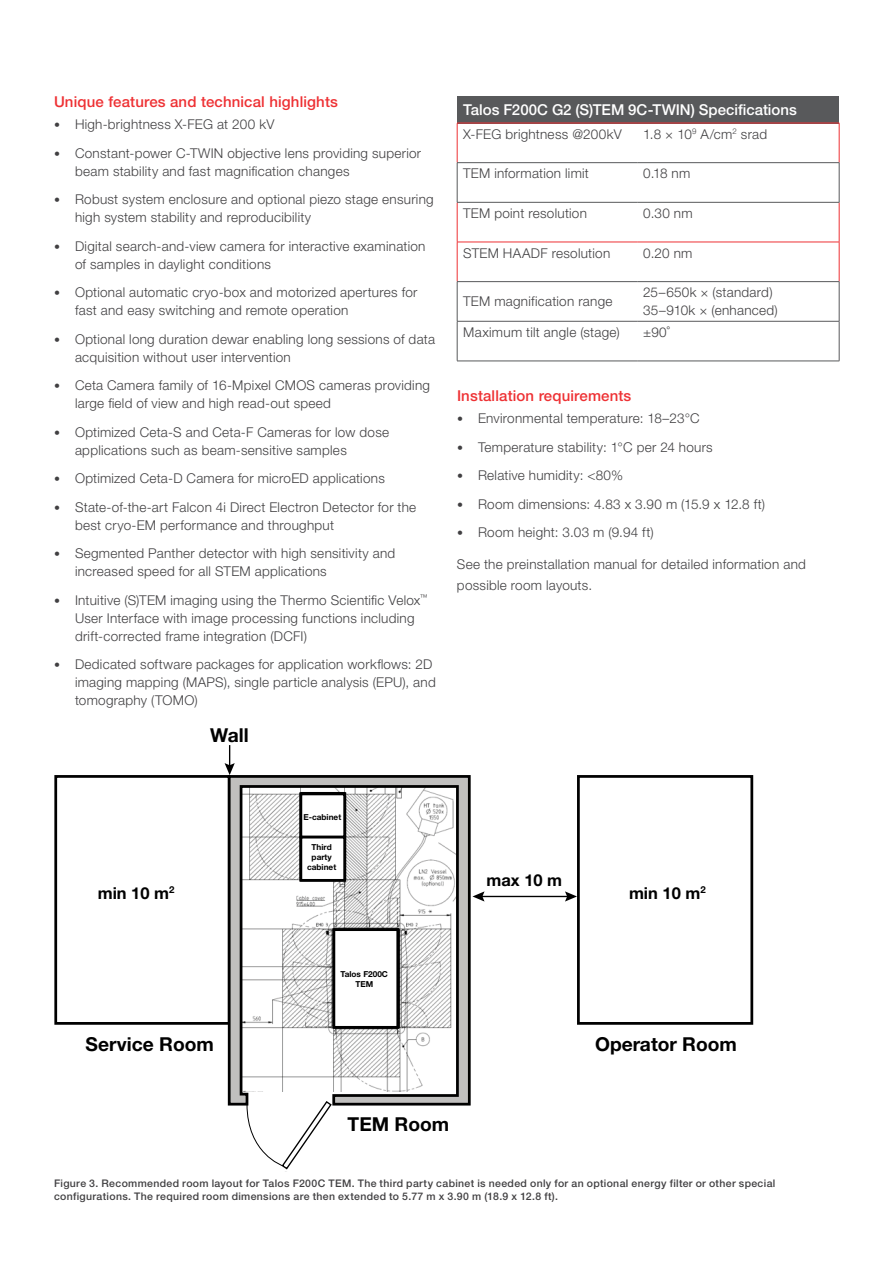
<style>
.page{position:relative;width:893px;height:1263px;background:#fff}
.page>*{position:absolute;margin:0;border:0;box-sizing:border-box;transform-origin:0 0}
.t1{font:700 19.2px "Helvetica Neue LTW1 G";color:#000}
.t2{font:700 16.5px "Helvetica Neue LTW1 G";color:#000}
.t3{font:500 15px "Helvetica Neue LTW1 G";letter-spacing:.01em;color:#ee3134}
.t4{font:500 15px "Helvetica Neue LTW1 G";color:#fff}
.t5{font:300 13.5px/18px "Helvetica Neue LTW1 G";letter-spacing:.02em;color:#414042}
.t6{font:500 10.5px/12.6px "Helvetica Neue LTW1 G";letter-spacing:.03em;color:#414042}
.t7{font:700 8.25px/9.9px "Helvetica Neue LTW1 G";color:#000;text-align:center}
.s1{font-size:12px}
</style>
<div class="page">
<div style="left:457px;top:96px;width:382px;height:27px;background:#58595b"></div>
<hr style="left:457px;top:123px;width:180px;height:1px;background:#ee3134">
<hr style="left:457px;top:123px;width:1px;height:39px;background:#ee3134">
<hr style="left:637px;top:123px;width:202px;height:1px;background:#ee3134">
<hr style="left:839px;top:123px;width:1px;height:39px;background:#ee3134">
<hr style="left:457px;top:202px;width:1px;height:40px;background:#ee3134">
<hr style="left:839px;top:202px;width:1px;height:40px;background:#ee3134">
<hr style="left:457px;top:242px;width:180px;height:1px;background:#ee3134">
<hr style="left:457px;top:242px;width:1px;height:39px;background:#ee3134">
<hr style="left:637px;top:242px;width:202px;height:1px;background:#ee3134">
<hr style="left:839px;top:242px;width:1px;height:39px;background:#ee3134">
<hr style="left:457px;top:162px;width:180px;height:1px;background:#58595b">
<hr style="left:457px;top:163px;width:1px;height:39px;background:#58595b">
<hr style="left:637px;top:162px;width:202px;height:1px;background:#58595b">
<hr style="left:839px;top:163px;width:1px;height:39px;background:#58595b">
<hr style="left:457px;top:202px;width:180px;height:1px;background:#58595b">
<hr style="left:637px;top:202px;width:202px;height:1px;background:#58595b">
<hr style="left:457px;top:281px;width:180px;height:1px;background:#58595b">
<hr style="left:457px;top:282px;width:1px;height:39px;background:#58595b">
<hr style="left:637px;top:281px;width:202px;height:1px;background:#58595b">
<hr style="left:839px;top:282px;width:1px;height:39px;background:#58595b">
<hr style="left:457px;top:321px;width:180px;height:1px;background:#58595b">
<hr style="left:457px;top:321px;width:1px;height:40px;background:#58595b">
<hr style="left:637px;top:321px;width:202px;height:1px;background:#58595b">
<hr style="left:839px;top:321px;width:1px;height:40px;background:#58595b">
<hr style="left:457px;top:361px;width:180px;height:1px;background:#58595b">
<hr style="left:637px;top:361px;width:202px;height:1px;background:#58595b">
<div style="left:54px;top:775px;width:177px;height:250px;border:3px solid #000"></div>
<div style="left:577px;top:775px;width:176px;height:250px;border:3px solid #000"></div>
<svg style="left:226px;top:775px;width:245px;height:331px"></svg>
<div style="left:301px;top:794px;width:44px;height:43px;background:#fff"></div>
<div style="left:299px;top:792px;width:47px;height:46px;border:3px solid #000"></div>
<div style="left:301px;top:837px;width:44px;height:43px;background:#fff"></div>
<div style="left:299px;top:836px;width:47px;height:46px;border:3px solid #000"></div>
<div style="left:334px;top:930px;width:64px;height:97px;background:#fff"></div>
<div style="left:332px;top:928px;width:67px;height:101px;border:3px solid #000"></div>
<svg style="left:246px;top:1100px;width:87px;height:70px"></svg>
<hr style="left:481px;top:896px;width:88px;height:1px;background:#000">
<svg style="left:472px;top:891px;width:13px;height:10px"></svg>
<svg style="left:565px;top:891px;width:12px;height:10px"></svg>
<svg style="left:225px;top:745px;width:10px;height:30px"></svg>
<p class="t3" style="left:54px;top:92px;width:285px">Unique features and technical highlights</p>
<p class="t5" style="left:54px;top:115px;width:222px"><span class="s1">•</span> High-brightness X-FEG at 200 kV</p>
<p class="t5" style="left:75px;top:144px;width:348px;text-indent:-21px"><span class="s1">•</span> Constant-power C-TWIN objective lens providing superior beam stability and fast magnification changes</p>
<p class="t5" style="left:75px;top:190px;width:360px;text-indent:-21px"><span class="s1">•</span> Robust system enclosure and optional piezo stage ensuring high system stability and reproducibility</p>
<p class="t5" style="left:75px;top:237px;width:352px;text-indent:-21px"><span class="s1">•</span> Digital search-and-view camera for interactive examination of samples in daylight conditions</p>
<p class="t5" style="left:75px;top:283px;width:344px;text-indent:-21px"><span class="s1">•</span> Optional automatic cryo-box and motorized apertures for fast and easy switching and remote operation</p>
<p class="t5" style="left:75px;top:330px;width:362px;text-indent:-21px"><span class="s1">•</span> Optional long duration dewar enabling long sessions of data acquisition without user intervention</p>
<p class="t5" style="left:75px;top:376px;width:357px;text-indent:-21px"><span class="s1">•</span> Ceta Camera family of 16-Mpixel CMOS cameras providing large field of view and high read-out speed</p>
<p class="t5" style="left:75px;top:423px;width:316px;text-indent:-21px"><span class="s1">•</span> Optimized Ceta-S and Ceta-F Cameras for low dose applications such as beam-sensitive samples</p>
<p class="t5" style="left:54px;top:469px;width:332px"><span class="s1">•</span> Optimized Ceta-D Camera for microED applications</p>
<p class="t5" style="left:75px;top:498px;width:343px;text-indent:-21px"><span class="s1">•</span> State-of-the-art Falcon 4i Direct Electron Detector for the best cryo-EM performance and throughput</p>
<p class="t5" style="left:75px;top:544px;width:322px;text-indent:-21px"><span class="s1">•</span> Segmented Panther detector with high sensitivity and increased speed for all STEM applications</p>
<p class="t5" style="left:75px;top:591px;width:354px;text-indent:-21px"><span class="s1">•</span> Intuitive (S)TEM imaging using the Thermo Scientific Velox<sup>™<br></sup>User Interface with image processing functions including drift-corrected frame integration (DCFI)</p>
<p class="t5" style="left:75px;top:655px;width:362px;text-indent:-21px"><span class="s1">•</span> Dedicated software packages for application workflows: 2D imaging mapping (MAPS), single particle analysis (EPU), and tomography (TOMO)</p>
<h1 class="t1" style="left:210px;top:723px;width:40px">Wall</h1>
<p class="t4" style="left:463px;top:101px;width:335px">Talos F200C G2 (S)TEM 9C-TWIN) Specifications</p>
<p class="t5" style="left:463px;top:125px;width:160px">X-FEG brightness @200kV</p>
<p class="t5" style="left:643px;top:125px;width:126px">1.8 × 10<sup>9</sup> A/cm<sup>2</sup> srad</p>
<p class="t5" style="left:463px;top:164px;width:127px">TEM information limit</p>
<p class="t5" style="left:643px;top:164px;width:49px">0.18 nm</p>
<p class="t5" style="left:463px;top:204px;width:125px">TEM point resolution</p>
<p class="t5" style="left:643px;top:204px;width:51px">0.30 nm</p>
<p class="t5" style="left:463px;top:244px;width:149px">STEM HAADF resolution</p>
<p class="t5" style="left:643px;top:244px;width:51px">0.20 nm</p>
<p class="t5" style="left:463px;top:292px;width:151px">TEM magnification range</p>
<p class="t5" style="left:643px;top:283px;width:136px">25–650k × (standard)<br>35–910k × (enhanced)</p>
<p class="t5" style="left:463px;top:323px;width:158px">Maximum tilt angle (stage)</p>
<p class="t5" style="left:643px;top:323px;width:28px">±90˚</p>
<p class="t3" style="left:457px;top:386px;width:176px">Installation requirements</p>
<p class="t5" style="left:457px;top:409px;width:244px"><span class="s1">•</span> Environmental temperature: 18–23°C</p>
<p class="t5" style="left:457px;top:438px;width:257px"><span class="s1">•</span> Temperature stability: 1°C per 24 hours</p>
<p class="t5" style="left:457px;top:466px;width:168px"><span class="s1">•</span> Relative humidity: &lt;80%</p>
<p class="t5" style="left:457px;top:495px;width:310px"><span class="s1">•</span> Room dimensions: 4.83 x 3.90 m (15.9 x 12.8 ft)</p>
<p class="t5" style="left:457px;top:523px;width:198px"><span class="s1">•</span> Room height: 3.03 m (9.94 ft)</p>
<p class="t5" style="left:457px;top:553px;width:350px;line-height:21px">See the preinstallation manual for detailed information and possible room layouts.</p>
<p class="t2" style="left:98px;top:883px;width:78px">min 10 m<sup>2</sup></p>
<h1 class="t1" style="left:86px;top:1032px;width:130px">Service Room</h1>
<p class="t7" style="left:303px;top:812px;width:39px">E-cabinet</p>
<p class="t7" style="left:307px;top:842px;width:31px">Third party cabinet</p>
<p class="t7" style="left:341px;top:969px;width:49px">Talos F200C<br>TEM</p>
<h1 class="t1" style="left:348px;top:1112px;width:103px">TEM Room</h1>
<p class="t2" style="left:487px;top:870px;width:77px">max 10 m</p>
<p class="t2" style="left:629px;top:883px;width:78px">min 10 m<sup>2</sup></p>
<h1 class="t1" style="left:595px;top:1032px;width:143px">Operator Room</h1>
<p class="t6" style="left:54px;top:1177px;width:723px">Figure 3. Recommended room layout for Talos F200C TEM. The third party cabinet is needed only for an optional energy filter or other special configurations. The required room dimensions are then extended to 5.77 m x 3.90 m (18.9 x 12.8 ft).</p>
</div>
